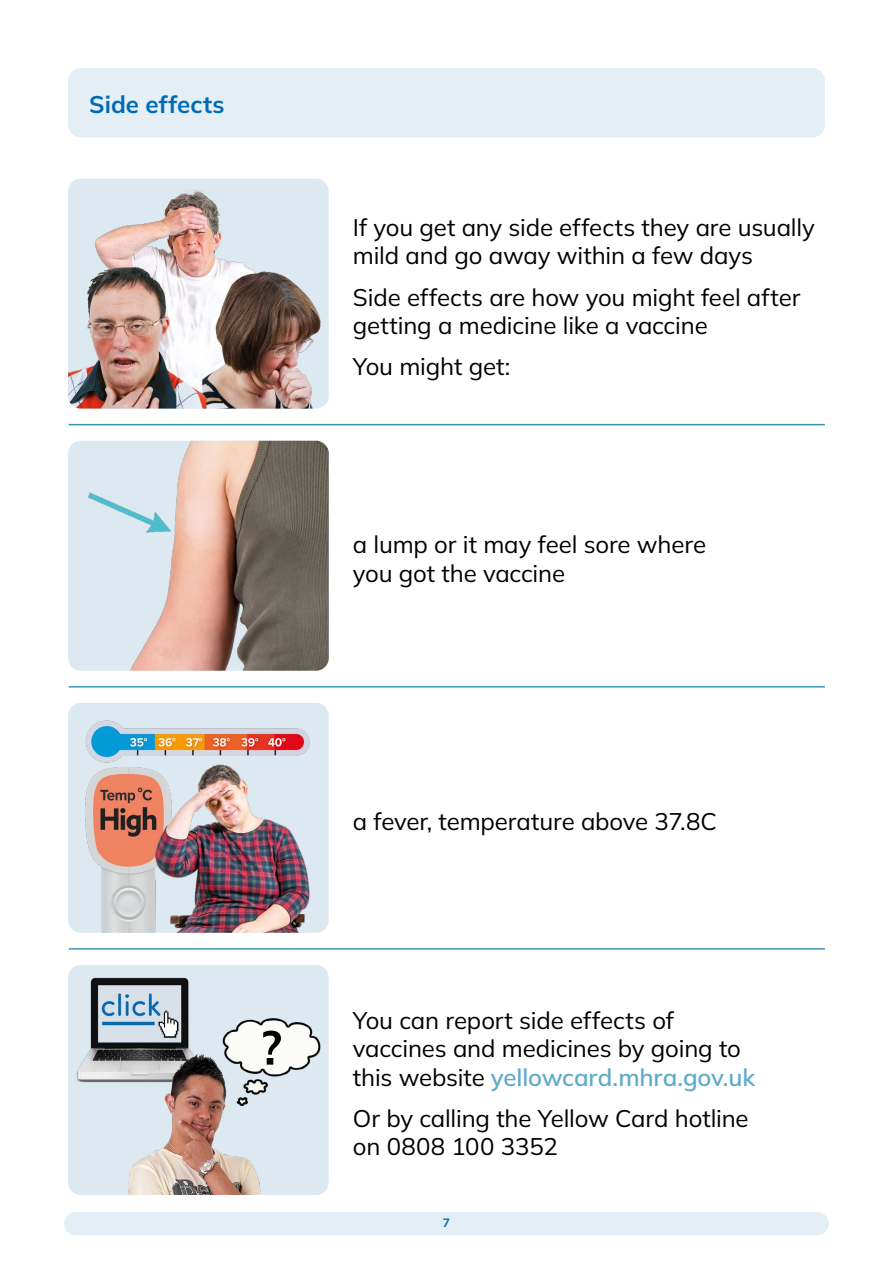
<style>
.page{position:relative;width:893px;height:1263px;background:#fff}
.page>*{position:absolute;margin:0;border:0;box-sizing:border-box;transform-origin:0 0}
.t1{font:24px/28.5px "Mulish";letter-spacing:-.005em;color:#000}
.t2{font:700 24px "Mulish";color:#006ab4}
.t3{font:700 12px "Mulish";color:#006ab4}
.s1{font-weight:600;color:#5fabc9}
</style>
<div class="page">
<div style="left:64px;top:1212px;width:765px;height:23px;background:#e3eef5;border-radius:12px"></div>
<div style="left:68px;top:703px;width:261px;height:230px;background:#dde9f0;border-radius:13px"></div>
<img style="left:85px;top:720px;width:225px;height:213px">
<div style="left:68px;top:68px;width:757px;height:69px;background:#e3eef5;border-radius:13px"></div>
<hr style="left:69px;top:424px;width:756px;height:1px;background:#3896b5">
<hr style="left:69px;top:686px;width:756px;height:1px;background:#3896b5">
<hr style="left:69px;top:948px;width:756px;height:2px;background:#3896b5">
<img style="left:68px;top:179px;width:261px;height:230px">
<img style="left:68px;top:441px;width:261px;height:230px">
<div style="left:68px;top:965px;width:261px;height:230px;background:#dde9f0;border-radius:13px"></div>
<img style="left:76px;top:965px;width:113px;height:118px">
<img style="left:119px;top:1017px;width:202px;height:178px">
<svg style="left:263px;top:1030px;width:18px;height:34px"></svg>
<p class="t2" style="left:89px;top:89px;width:137px">Side effects</p>
<p class="t1" style="left:353px;top:212px;width:463px">If you get any side effects they are usually mild and go away within a few days</p>
<p class="t1" style="left:353px;top:282px;width:449px">Side effects are how you might feel after getting a medicine like a vaccine</p>
<p class="t1" style="left:353px;top:352px;width:159px">You might get:</p>
<p class="t1" style="left:353px;top:530px;width:355px">a lump or it may feel sore where you got the vaccine</p>
<p class="t1" style="left:353px;top:806px;width:366px">a fever, temperature above 37.8C</p>
<p class="t1" style="left:353px;top:1005px;width:404px">You can report side effects of vaccines and medicines by going to this website <span class="s1">yellowcard.mhra.gov.uk</span></p>
<p class="t1" style="left:353px;top:1103px;width:397px">Or by calling the Yellow Card hotline on 0808 100 3352</p>
<p class="t3" style="left:443px;top:1214px;width:9px">7</p>
</div>
